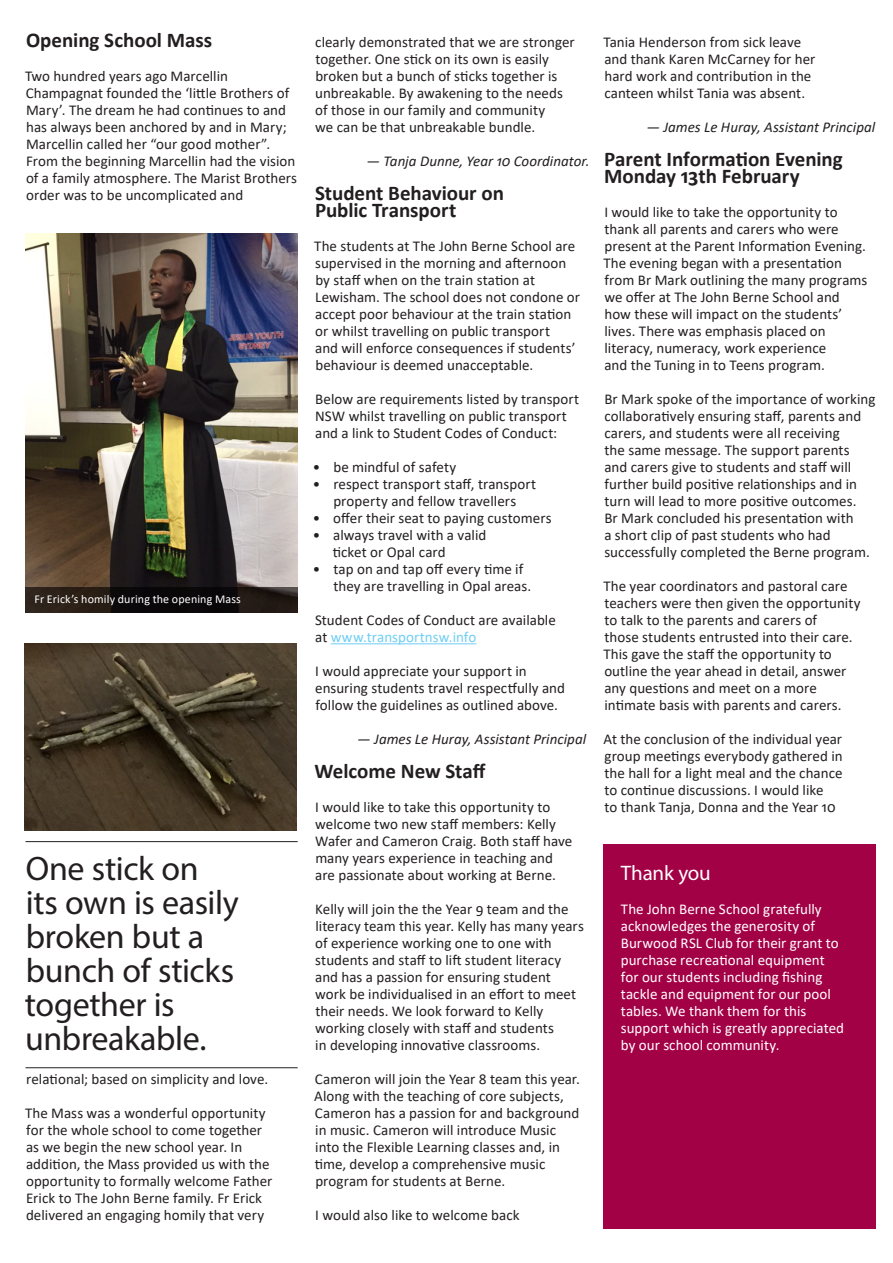
<style>
.page{position:relative;width:893px;height:1263px;background:#fff}
.page>*{position:absolute;margin:0;border:0;box-sizing:border-box;transform-origin:0 0}
.Pullquote{font:34.05px/34px "Myriad Pro";letter-spacing:-.01em;color:#231f20}
.Item_Heading{font:700 21px/17px "Calibri";letter-spacing:-.005em;color:#231f20}
.Item_Heading_SB1{font:21px "Myriad Pro";letter-spacing:-.01em;color:#fff}
.Body_Text{font:15px/17px "Calibri";color:#231f20}
.Body_Text_SB1{font:15px/17px "Calibri";letter-spacing:.005em;color:#fff}
.Item_By-line{font:italic 15px "Calibri";color:#231f20}
.Photo_Caption_Text{font:12px "Calibri";letter-spacing:.01em;color:#fff}
.s1{color:#6fcef4}
</style>
<div class="page">
<hr style="left:26px;top:841px;width:272px;height:1px;background:#231f20">
<hr style="left:26px;top:1067px;width:272px;height:1px;background:#231f20">
<hr style="left:331px;top:643px;width:145px;height:1px;background:#6fcef4">
<img style="left:26px;top:234px;width:272px;height:353px">
<div style="left:604px;top:844px;width:272px;height:385px;background:#a30146"></div>
<img style="left:24px;top:643px;width:273px;height:187px">
<svg style="left:26px;top:587px;width:272px;height:25px;background:#1a1310"></svg>
<p class="Item_Heading" style="left:26px;top:31px;width:188px">Opening School Mass</p>
<p class="Body_Text" style="left:25px;top:67px;width:274px">Two hundred years ago Marcellin Champagnat founded the ‘little Brothers of Mary’. The dream he had continues to and has always been anchored by and in Mary; Marcellin called her “our good mother”.<br>From the beginning Marcellin had the vision of a family atmosphere. The Marist Brothers order was to be uncomplicated and</p>
<p class="Photo_Caption_Text" style="left:35px;top:591px;width:208px">Fr Erick’s homily during the opening Mass</p>
<p class="Pullquote" style="left:25px;top:851px;width:215px">One stick on<br>its own is easily broken but a bunch of sticks together is unbreakable.</p>
<p class="Body_Text" style="left:26px;top:1070px;width:243px">relational; based on simplicity and love.</p>
<p class="Body_Text" style="left:25px;top:1104px;width:249px">The Mass was a wonderful opportunity for the whole school to come together as we begin the new school year. In addition, the Mass provided us with the opportunity to formally welcome Father Erick to The John Berne family. Fr Erick delivered an engaging homily that very</p>
<p class="Body_Text" style="left:315px;top:33px;width:261px">clearly demonstrated that we are stronger together. One stick on its own is easily broken but a bunch of sticks together is unbreakable. By awakening to the needs of those in our family and community<br>we can be that unbreakable bundle.</p>
<p class="Item_By-line" style="left:366px;top:150px;width:225px">— Tanja Dunne, Year 10 Coordinator.</p>
<p class="Item_Heading" style="left:315px;top:184px;width:190px">Student Behaviour on<br>Public Transport</p>
<p class="Body_Text" style="left:314px;top:237px;width:267px">The students at The John Berne School are supervised in the morning and afternoon by staff when on the train station at Lewisham. The school does not condone or accept poor behaviour at the train station or whilst travelling on public transport<br>and will enforce consequences if students’ behaviour is deemed unacceptable.</p>
<p class="Body_Text" style="left:315px;top:390px;width:266px">Below are requirements listed by transport<br>NSW whilst travelling on public transport and a link to Student Codes of Conduct:</p>
<p class="Body_Text" style="left:313px;top:458px;width:145px">• be mindful of safety</p>
<p class="Body_Text" style="left:313px;top:475px;width:225px;text-align:center">• respect transport staff, transport property and fellow travellers</p>
<p class="Body_Text" style="left:313px;top:509px;width:240px">• offer their seat to paying customers</p>
<p class="Body_Text" style="left:333px;top:526px;width:155px;text-indent:-20px">• always travel with a valid ticket or Opal card</p>
<p class="Body_Text" style="left:333px;top:560px;width:199px;text-indent:-21px">• tap on and tap off every time if they are travelling in Opal areas.</p>
<p class="Body_Text" style="left:315px;top:611px;width:242px">Student Codes of Conduct are available at <span class="s1">www.transportnsw.info</span></p>
<p class="Body_Text" style="left:315px;top:662px;width:251px">I would appreciate your support in ensuring students travel respectfully and follow the guidelines as outlined above.</p>
<p class="Item_By-line" style="left:357px;top:729px;width:230px">— James Le Huray, Assistant Principal</p>
<p class="Item_Heading" style="left:314px;top:762px;width:173px">Welcome New Staff</p>
<p class="Body_Text" style="left:315px;top:798px;width:259px">I would like to take this opportunity to welcome two new staff members: Kelly Wafer and Cameron Craig. Both staff have many years experience in teaching and are passionate about working at Berne.</p>
<p class="Body_Text" style="left:315px;top:900px;width:270px">Kelly will join the the Year 9 team and the literacy team this year. Kelly has many years of experience working one to one with students and staff to lift student literacy and has a passion for ensuring student work be individualised in an effort to meet their needs. We look forward to Kelly working closely with staff and students<br>in developing innovative classrooms.</p>
<p class="Body_Text" style="left:314px;top:1070px;width:267px">Cameron will join the Year 8 team this year.<br>Along with the teaching of core subjects, Cameron has a passion for and background in music. Cameron will introduce Music into the Flexible Learning classes and, in time, develop a comprehensive music program for students at Berne.</p>
<p class="Body_Text" style="left:315px;top:1206px;width:206px">I would also like to welcome back</p>
<p class="Body_Text" style="left:603px;top:33px;width:214px">Tania Henderson from sick leave and thank Karen McCarney for her hard work and contribution in the canteen whilst Tania was absent.</p>
<p class="Item_By-line" style="left:646px;top:116px;width:230px">— James Le Huray, Assistant Principal</p>
<p class="Item_Heading" style="left:604px;top:150px;width:240px">Parent Information Evening<br>Monday 13th February</p>
<p class="Body_Text" style="left:603px;top:203px;width:266px">I would like to take the opportunity to thank all parents and carers who were present at the Parent Information Evening.<br>The evening began with a presentation from Br Mark outlining the many programs we offer at The John Berne School and how these will impact on the students’ lives. There was emphasis placed on literacy, numeracy, work experience<br>and the Tuning in to Teens program.</p>
<p class="Body_Text" style="left:604px;top:390px;width:273px">Br Mark spoke of the importance of working collaboratively ensuring staff, parents and carers, and students were all receiving<br>the same message. The support parents and carers give to students and staff will further build positive relationships and in turn will lead to more positive outcomes.<br>Br Mark concluded his presentation with<br>a short clip of past students who had successfully completed the Berne program.</p>
<p class="Body_Text" style="left:603px;top:577px;width:259px">The year coordinators and pastoral care teachers were then given the opportunity to talk to the parents and carers of<br>those students entrusted into their care.<br>This gave the staff the opportunity to outline the year ahead in detail, answer any questions and meet on a more intimate basis with parents and carers.</p>
<p class="Body_Text" style="left:603px;top:730px;width:241px">At the conclusion of the individual year group meetings everybody gathered in the hall for a light meal and the chance to continue discussions. I would like<br>to thank Tanja, Donna and the Year 10</p>
<p class="Item_Heading_SB1" style="left:621px;top:860px;width:91px">Thank you</p>
<p class="Body_Text_SB1" style="left:621px;top:900px;width:225px">The John Berne School gratefully acknowledges the generosity of<br>Burwood RSL Club for their grant to purchase recreational equipment for our students including fishing tackle and equipment for our pool tables. We thank them for this support which is greatly appreciated by our school community.</p>
</div>
